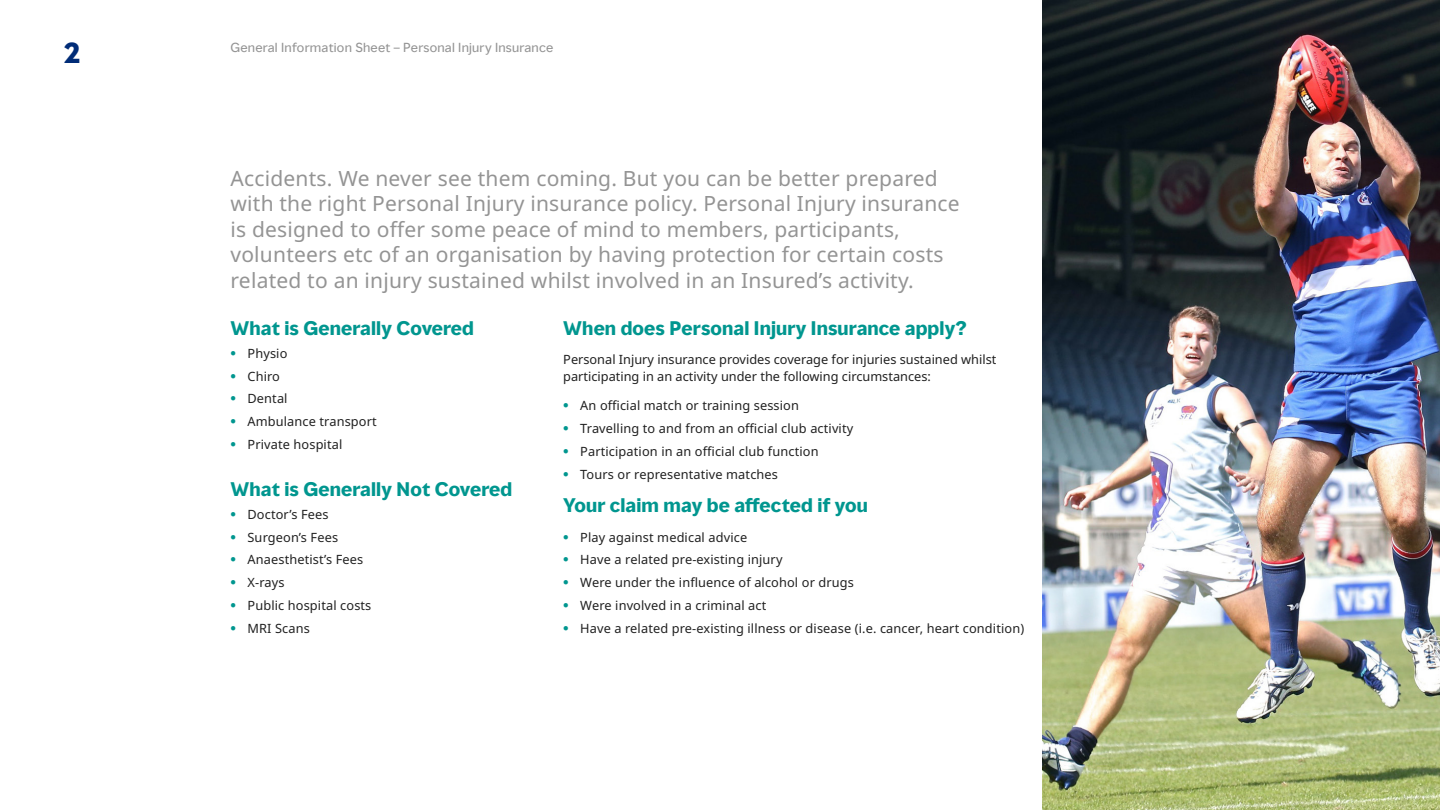
<style>
.page{position:relative;width:1440px;height:810px;background:#fff}
.page>*{position:absolute;margin:0;border:0;box-sizing:border-box;transform-origin:0 0}
.t1{font:700 27px "MMC Display";color:#002c77}
.Body_Intro__14_17{font:21px/25.5px "Noto Sans";letter-spacing:.01em;color:#949494}
.Body__8_5_11{font:700 18px "MMC Display";letter-spacing:.01em;color:#00968f}
.Body_Subhead__12_14{font:700 18px "MMC Display";letter-spacing:.01em;color:#00968f}
.Body__8_5_11-2{font:12.75px/16.5px "Noto Sans";letter-spacing:.01em;color:#202020}
.t2{font:12px "MMC Display";letter-spacing:.02em;color:#949494}
.s1{font-family:"MMC Display";font-weight:700;color:#00968f}
</style>
<div class="page">
<img style="left:1042px;top:0;width:397px;height:810px">
<h1 class="t1" style="left:64px;top:35px;width:18px">2</h1>
<p class="t2" style="left:230px;top:39px;width:324px">General Information Sheet – Personal Injury Insurance</p>
<h3 class="Body_Intro__14_17" style="left:230px;top:166px;width:730px">Accidents. We never see them coming. But you can be better prepared with the right Personal Injury insurance policy. Personal Injury insurance is designed to offer some peace of mind to members, participants, volunteers etc of an organisation by having protection for certain costs related to an injury sustained whilst involved in an Insured’s activity.</h3>
<h4 class="Body_Subhead__12_14" style="left:230px;top:316px;width:245px">What is Generally Covered</h4>
<p class="Body__8_5_11-2" style="left:230px;top:345px;width:58px"><span class="s1">•</span> Physio</p>
<p class="Body__8_5_11-2" style="left:230px;top:368px;width:51px"><span class="s1">•</span> Chiro</p>
<p class="Body__8_5_11-2" style="left:230px;top:391px;width:59px"><span class="s1">•</span> Dental</p>
<p class="Body__8_5_11-2" style="left:230px;top:414px;width:148px"><span class="s1">•</span> Ambulance transport</p>
<p class="Body__8_5_11-2" style="left:230px;top:437px;width:113px"><span class="s1">•</span> Private hospital</p>
<h4 class="Body_Subhead__12_14" style="left:230px;top:477px;width:283px">What is Generally Not Covered</h4>
<p class="Body__8_5_11-2" style="left:230px;top:506px;width:100px"><span class="s1">•</span> Doctor’s Fees</p>
<p class="Body__8_5_11-2" style="left:230px;top:529px;width:109px"><span class="s1">•</span> Surgeon’s Fees</p>
<p class="Body__8_5_11-2" style="left:230px;top:552px;width:134px"><span class="s1">•</span> Anaesthetist’s Fees</p>
<p class="Body__8_5_11-2" style="left:230px;top:575px;width:55px"><span class="s1">•</span> X-rays</p>
<p class="Body__8_5_11-2" style="left:230px;top:598px;width:142px"><span class="s1">•</span> Public hospital costs</p>
<p class="Body__8_5_11-2" style="left:230px;top:620px;width:81px"><span class="s1">•</span> MRI Scans</p>
<p class="Body__8_5_11" style="left:563px;top:316px;width:405px">When does Personal Injury Insurance apply?</p>
<p class="Body__8_5_11-2" style="left:563px;top:352px;width:434px">Personal Injury insurance provides coverage for injuries sustained whilst participating in an activity under the following circumstances:</p>
<p class="Body__8_5_11-2" style="left:563px;top:397px;width:237px"><span class="s1">•</span> An official match or training session</p>
<p class="Body__8_5_11-2" style="left:563px;top:420px;width:291px"><span class="s1">•</span> Travelling to and from an official club activity</p>
<p class="Body__8_5_11-2" style="left:563px;top:443px;width:257px"><span class="s1">•</span> Participation in an official club function</p>
<p class="Body__8_5_11-2" style="left:563px;top:466px;width:216px"><span class="s1">•</span> Tours or representative matches</p>
<p class="Body__8_5_11" style="left:563px;top:494px;width:306px">Your claim may be affected if you</p>
<p class="Body__8_5_11-2" style="left:563px;top:529px;width:185px"><span class="s1">•</span> Play against medical advice</p>
<p class="Body__8_5_11-2" style="left:563px;top:552px;width:221px"><span class="s1">•</span> Have a related pre-existing injury</p>
<p class="Body__8_5_11-2" style="left:563px;top:575px;width:292px"><span class="s1">•</span> Were under the influence of alcohol or drugs</p>
<p class="Body__8_5_11-2" style="left:563px;top:598px;width:204px"><span class="s1">•</span> Were involved in a criminal act</p>
<p class="Body__8_5_11-2" style="left:563px;top:620px;width:462px"><span class="s1">•</span> Have a related pre-existing illness or disease (i.e. cancer, heart condition)</p>
</div>
